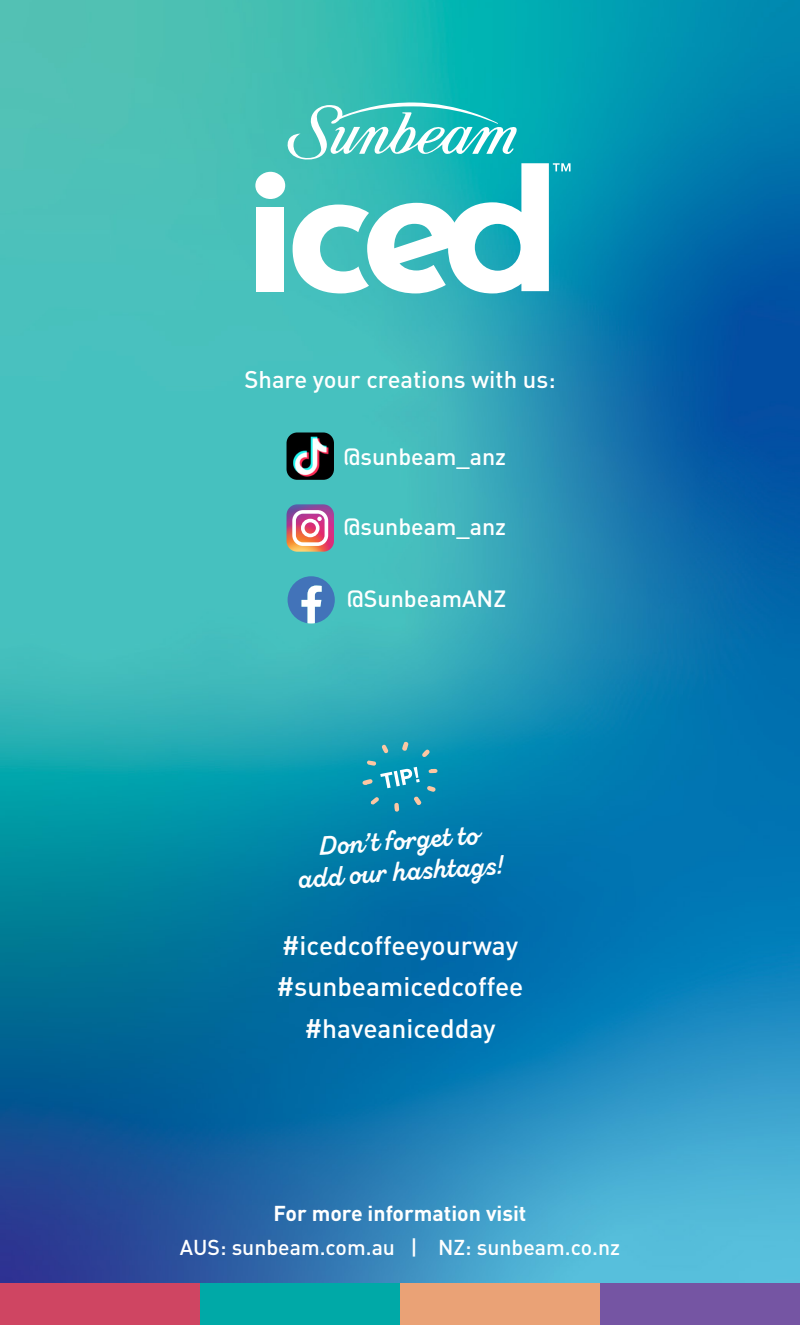
<style>
.page{position:relative;width:800px;height:1325px;background:#fff}
.page>*{position:absolute;margin:0;border:0;box-sizing:border-box;transform-origin:0 0}
.t1{font:500 26.4px/41.6px "DIN Pro";color:#fff;text-align:center}
.t2{font:26.2px/31.4px "Zing Script Rust B Base";color:#fff;text-align:center}
.t3{font:500 23.85px "DIN Pro";color:#fff}
.t4{font:500 23.25px "DIN Pro";color:#fff}
.t5{font:500 21.3px "DIN Pro";color:#fff}
.t6{font:700 21.3px "DIN Pro";color:#fff}
</style>
<div class="page">
<img style="left:0;top:0;width:800px;height:1325px">
<img style="left:287px;top:504px;width:47px;height:48px">
<svg style="left:292px;top:510px;width:36px;height:36px"></svg>
<img style="left:287px;top:432px;width:47px;height:48px">
<svg style="left:288px;top:576px;width:47px;height:48px;background:#639dc6"></svg>
<svg style="left:255px;top:102px;width:316px;height:191px"></svg>
<svg style="left:362px;top:696px;width:75px;height:117px;background:#239eb6"></svg>
<div style="left:200px;top:1284px;width:200px;height:41px;background:#00a9a7"></div>
<div style="left:400px;top:1284px;width:200px;height:41px;background:#eaa276"></div>
<div style="left:601px;top:1284px;width:199px;height:41px;background:#7555a3"></div>
<div style="left:0;top:1284px;width:200px;height:41px;background:#cf4562"></div>
<p class="t3" style="left:244px;top:360px;width:313px">Share your creations with us:</p>
<p class="t4" style="left:343px;top:438px;width:164px">@sunbeam_anz</p>
<p class="t4" style="left:343px;top:508px;width:164px">@sunbeam_anz</p>
<p class="t4" style="left:347px;top:580px;width:161px">@SunbeamANZ</p>
<p class="t2" style="left:294px;top:832px;width:209px;rotate:-4deg">Don’t forget to add our hashtags!</p>
<p class="t1" style="left:276px;top:921px;width:249px">#icedcoffeeyourway #sunbeamicedcoffee #haveanicedday</p>
<p class="t6" style="left:274px;top:1196px;width:254px">For more information visit</p>
<p class="t5" style="left:180px;top:1230px;width:442px">AUS: sunbeam.com.au | NZ: sunbeam.co.nz</p>
</div>
